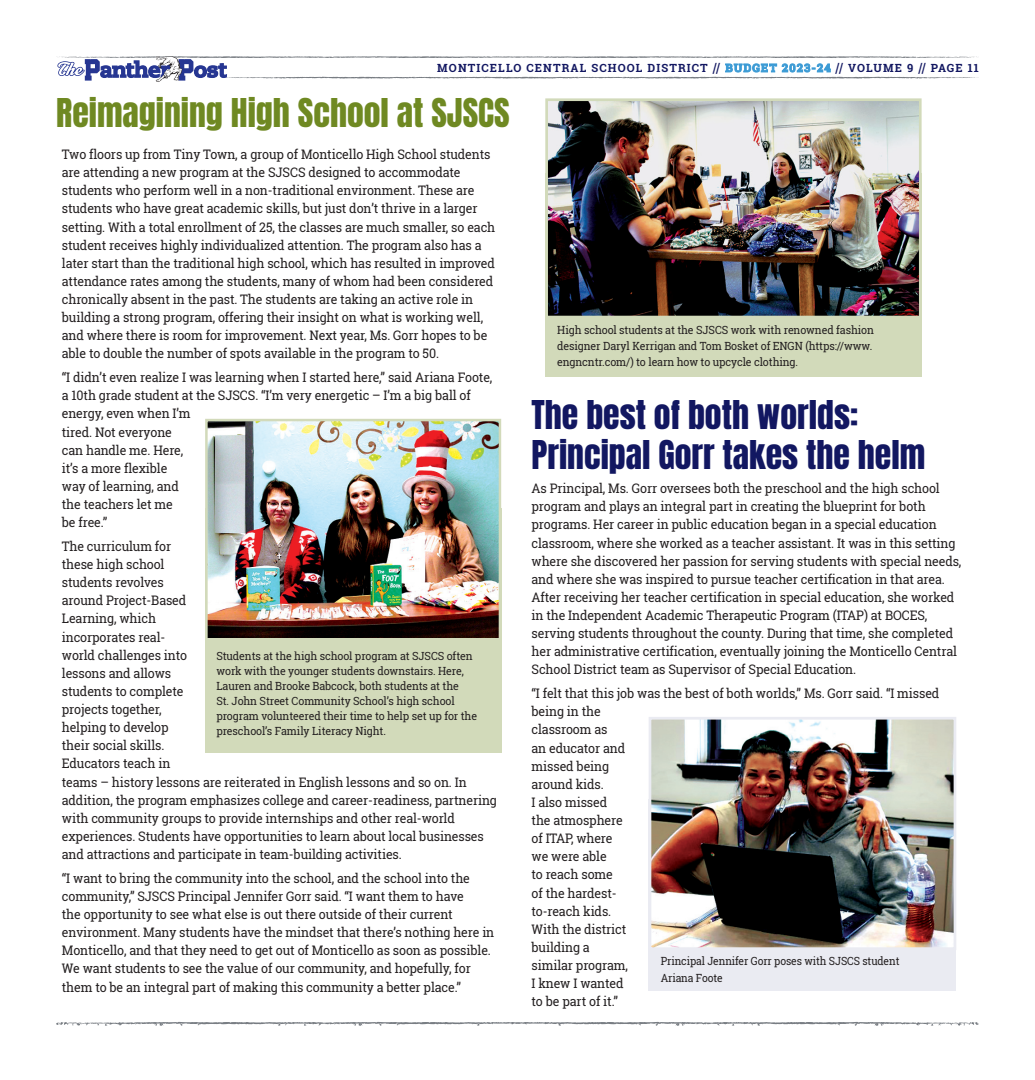
<style>
.page{position:relative;width:1035px;height:1080px;background:#fff}
.page>*{position:absolute;margin:0;border:0;box-sizing:border-box;transform-origin:0 0}
.t1{font:33.75px/40.5px "Anton";color:#121761}
.t2{font:33.75px "Anton";color:#6f8922}
.t3{font:13.12px/18.1px "Roboto Slab";letter-spacing:-.01em;color:#231f20;scale:.95 1}
.t4{font:11.25px/15px "Roboto Slab";letter-spacing:-.01em;color:#231f20;scale:.95 1}
.t5{font:700 11.25px "Roboto Slab";letter-spacing:.1em;color:#121761}
.t6{font:11.25px/16.6px "Roboto Slab";letter-spacing:-.01em;color:#231f20;scale:.92 1}
.s1{font-size:14px}
.s2{color:#3c9bd5}
</style>
<div class="page">
<svg style="left:56px;top:1021px;width:923px;height:5px"></svg>
<svg style="left:56px;top:56px;width:923px;height:26px"></svg>
<div style="left:649px;top:799px;width:307px;height:192px;background:#eaebf2"></div>
<img style="left:653px;top:721px;width:299px;height:225px">
<div style="left:649px;top:717px;width:307px;height:233px;border:3px solid #eaebf2"></div>
<div style="left:205px;top:508px;width:296px;height:245px;background:#d2daba"></div>
<img style="left:208px;top:422px;width:290px;height:215px">
<div style="left:205px;top:419px;width:296px;height:232px;border:2px solid #d2daba"></div>
<div style="left:545px;top:173px;width:377px;height:204px;background:#d2daba"></div>
<img style="left:549px;top:102px;width:369px;height:212px">
<div style="left:545px;top:98px;width:377px;height:220px;border:3px solid #d2daba"></div>
<p class="t5" style="left:437px;top:60px;width:543px">MONTICELLO CENTRAL SCHOOL DISTRICT <span class="s1">//</span> <span class="s2">BUDGET 2023-24</span> <span class="s1">//</span> VOLUME 9 <span class="s1">//</span> PAGE 11</p>
<h1 class="t2" style="left:56px;top:96px;width:455px">Reimagining High School at SJSCS</h1>
<p class="t3" style="left:62px;top:145px;width:458px">Two floors up from Tiny Town, a group of Monticello High School students are attending a new program at the SJSCS designed to accommodate students who perform well in a non-traditional environment. These are students who have great academic skills, but just don’t thrive in a larger setting. With a total enrollment of 25, the classes are much smaller, so each student receives highly individualized attention. The program also has a later start than the traditional high school, which has resulted in improved attendance rates among the students, many of whom had been considered chronically absent in the past. The students are taking an active role in building a strong program, offering their insight on what is working well, and where there is room for improvement. Next year, Ms. Gorr hopes to be able to double the number of spots available in the program to 50.</p>
<p class="t3" style="left:62px;top:368px;width:455px">“I didn’t even realize I was learning when I started here,” said Ariana Foote, a 10th grade student at the SJSCS. “I’m very energetic – I’m a big ball of energy, even when I’m<br>tired. Not everyone<br>can handle me. Here,<br>it’s a more flexible<br>way of learning, and<br>the teachers let me<br>be free.”</p>
<p class="t3" style="left:62px;top:537px;width:459px">The curriculum for<br>these high school<br>students revolves<br>around Project-Based<br>Learning, which<br>incorporates real-<br>world challenges into<br>lessons and allows<br>students to complete<br>projects together,<br>helping to develop<br>their social skills.<br>Educators teach in<br>teams – history lessons are reiterated in English lessons and so on. In addition, the program emphasizes college and career-readiness, partnering with community groups to provide internships and other real-world experiences. Students have opportunities to learn about local businesses and attractions and participate in team-building activities.</p>
<p class="t3" style="left:62px;top:869px;width:457px">“I want to bring the community into the school, and the school into the community,” SJSCS Principal Jennifer Gorr said. “I want them to have<br>the opportunity to see what else is out there outside of their current environment. Many students have the mindset that there’s nothing here in Monticello, and that they need to get out of Monticello as soon as possible.<br>We want students to see the value of our community, and hopefully, for them to be an integral part of making this community a better place.”</p>
<p class="t4" style="left:216px;top:648px;width:276px">Students at the high school program at SJSCS often work with the younger students downstairs. Here, Lauren and Brooke Babcock, both students at the<br>St. John Street Community School’s high school program volunteered their time to help set up for the preschool’s Family Literacy Night.</p>
<p class="t4" style="left:557px;top:321px;width:335px;line-height:16px">High school students at the SJSCS work with renowned fashion designer Daryl Kerrigan and Tom Bosket of ENGN (https://www. engncntr.com/) to learn how to upcycle clothing.</p>
<h1 class="t1" style="left:532px;top:397px;width:395px">The best of both worlds:<br>Principal Gorr takes the helm</h1>
<p class="t3" style="left:532px;top:479px;width:454px">As Principal, Ms. Gorr oversees both the preschool and the high school program and plays an integral part in creating the blueprint for both programs. Her career in public education began in a special education classroom, where she worked as a teacher assistant. It was in this setting where she discovered her passion for serving students with special needs, and where she was inspired to pursue teacher certification in that area.<br>After receiving her teacher certification in special education, she worked in the Independent Academic Therapeutic Program (ITAP) at BOCES, serving students throughout the county. During that time, she completed her administrative certification, eventually joining the Monticello Central School District team as Supervisor of Special Education.</p>
<p class="t3" style="left:532px;top:684px;width:431px">“I felt that this job was the best of both worlds,” Ms. Gorr said. “I missed being in the<br>classroom as<br>an educator and<br>missed being<br>around kids.<br>I also missed<br>the atmosphere<br>of ITAP, where<br>we were able<br>to reach some<br>of the hardest-<br>to-reach kids.<br>With the district<br>building a<br>similar program,<br>I knew I wanted<br>to be part of it.”</p>
<p class="t6" style="left:661px;top:953px;width:261px">Principal Jennifer Gorr poses with SJSCS student<br>Ariana Foote</p>
</div>
